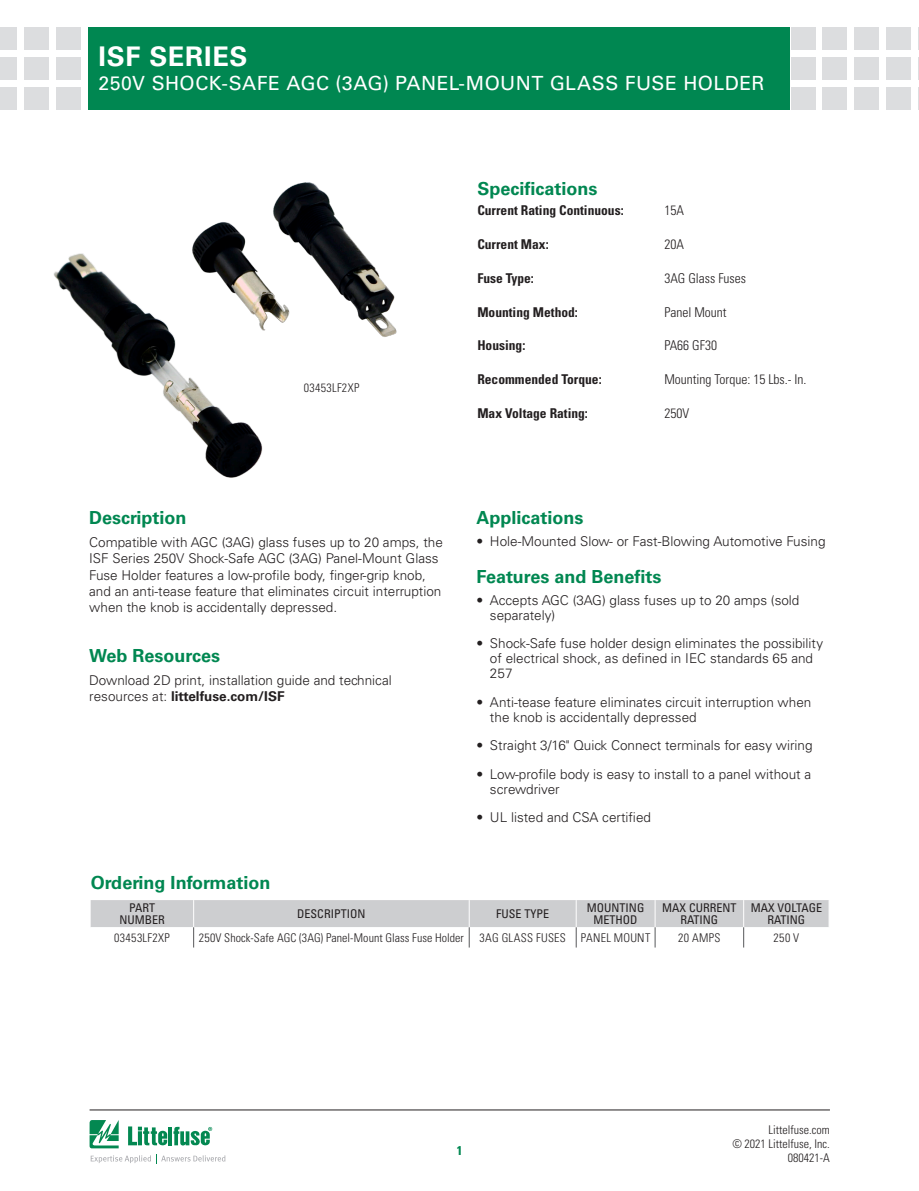
<style>
.page{position:relative;width:919px;height:1191px;background:#fff}
.page>*{position:absolute;margin:0;border:0;box-sizing:border-box;transform-origin:0 0}
.Head_Large{font:700 27px "Univers LT Std";letter-spacing:.025em;color:#fff}
.Head_Large-2{font:19.5px "Univers LT Std";letter-spacing:.02em;color:#fff}
.Green_Subheads{font:700 18px "Univers LT Std";color:#008751}
.Body_text{font:700 18px "Univers LT Std";color:#008751}
.Body_text-2{font:300 13.5px/15px "Univers LT Std";color:#231f20}
.段落样式1{font:700 condensed 13.5px "Univers LT Std";color:#231f20}
.段落样式1-2{font:300 condensed 13.5px "Univers LT Std";color:#231f20}
.t1{font:700 condensed 12.75px "Univers LT Std";color:#008751}
.Chart_Body{font:300 condensed 12px/14.2px "Univers LT Std";letter-spacing:.005em;color:#231f20;text-align:right}
.Chart_Body-2{font:condensed 12px/12px "Univers LT Std";color:#231f20;text-align:center}
.Footnotes__7_21_2010{font:300 condensed 12px "Univers LT Std";letter-spacing:.025em;color:#231f20}
.Chart_Body-3{font:300 condensed 12px "Univers LT Std";letter-spacing:.03em;color:#231f20}
.s1{font-weight:700}
</style>
<div class="page">
<div style="left:56px;top:27px;width:25px;height:23px;background:#dcdddf"></div>
<div style="left:56px;top:57px;width:25px;height:23px;background:#dcdddf"></div>
<div style="left:56px;top:87px;width:25px;height:22px;background:#dcdddf"></div>
<div style="left:24px;top:27px;width:25px;height:23px;background:#dcdddf"></div>
<div style="left:24px;top:57px;width:25px;height:23px;background:#dcdddf"></div>
<div style="left:24px;top:87px;width:25px;height:22px;background:#dcdddf"></div>
<div style="left:0;top:27px;width:17px;height:23px;background:#dcdddf"></div>
<div style="left:0;top:57px;width:17px;height:23px;background:#dcdddf"></div>
<div style="left:0;top:87px;width:17px;height:22px;background:#dcdddf"></div>
<div style="left:790px;top:27px;width:25px;height:23px;background:#dcdddf"></div>
<div style="left:790px;top:57px;width:25px;height:23px;background:#dcdddf"></div>
<div style="left:790px;top:87px;width:25px;height:22px;background:#dcdddf"></div>
<div style="left:854px;top:27px;width:25px;height:23px;background:#dcdddf"></div>
<div style="left:854px;top:57px;width:25px;height:23px;background:#dcdddf"></div>
<div style="left:854px;top:87px;width:25px;height:22px;background:#dcdddf"></div>
<div style="left:822px;top:27px;width:25px;height:23px;background:#dcdddf"></div>
<div style="left:822px;top:57px;width:25px;height:23px;background:#dcdddf"></div>
<div style="left:822px;top:87px;width:25px;height:22px;background:#dcdddf"></div>
<div style="left:886px;top:27px;width:24px;height:23px;background:#dcdddf"></div>
<div style="left:886px;top:57px;width:24px;height:23px;background:#dcdddf"></div>
<div style="left:886px;top:87px;width:24px;height:22px;background:#dcdddf"></div>
<svg style="left:918px;top:27px;width:1px;height:23px"></svg>
<svg style="left:918px;top:57px;width:1px;height:23px"></svg>
<svg style="left:918px;top:87px;width:1px;height:22px"></svg>
<div style="left:88px;top:27px;width:702px;height:82px;background:#008751"></div>
<hr style="left:90px;top:1109px;width:739px;height:1px;background:#231f20">
<svg style="left:90px;top:1120px;width:135px;height:43px"></svg>
<svg style="left:91px;top:900px;width:738px;height:47px"></svg>
<img style="left:53px;top:253px;width:210px;height:225px">
<img style="left:117px;top:182px;width:280px;height:242px">
<p class="Head_Large" style="left:98px;top:41px;width:150px">ISF SERIES</p>
<p class="Head_Large-2" style="left:98px;top:71px;width:667px">250V SHOCK-SAFE AGC (3AG) PANEL-MOUNT GLASS FUSE HOLDER</p>
<p class="Chart_Body-3" style="left:304px;top:381px;width:57px">03453LF2XP</p>
<p class="Green_Subheads" style="left:477px;top:178px;width:122px">Specifications</p>
<p class="段落样式1" style="left:477px;top:202px;width:148px">Current Rating Continuous:</p>
<p class="段落样式1-2" style="left:664px;top:202px;width:21px">15A</p>
<p class="段落样式1" style="left:477px;top:236px;width:73px">Current Max:</p>
<p class="段落样式1-2" style="left:664px;top:236px;width:21px">20A</p>
<p class="段落样式1" style="left:477px;top:270px;width:58px">Fuse Type:</p>
<p class="段落样式1-2" style="left:664px;top:270px;width:83px">3AG Glass Fuses</p>
<p class="段落样式1" style="left:477px;top:303px;width:102px">Mounting Method:</p>
<p class="段落样式1-2" style="left:664px;top:304px;width:64px">Panel Mount</p>
<p class="段落样式1" style="left:477px;top:337px;width:49px">Housing:</p>
<p class="段落样式1-2" style="left:664px;top:337px;width:54px">PA66 GF30</p>
<p class="段落样式1" style="left:477px;top:371px;width:126px">Recommended Torque:</p>
<p class="段落样式1-2" style="left:664px;top:371px;width:144px">Mounting Torque: 15 Lbs.- In.</p>
<p class="段落样式1" style="left:477px;top:405px;width:112px">Max Voltage Rating:</p>
<p class="段落样式1-2" style="left:664px;top:405px;width:26px">250V</p>
<p class="Green_Subheads" style="left:89px;top:507px;width:99px">Description</p>
<p class="Body_text-2" style="left:89px;top:534px;width:355px;line-height:16.2px">Compatible with AGC (3AG) glass fuses up to 20 amps, the ISF Series 250V Shock-Safe AGC (3AG) Panel-Mount Glass Fuse Holder features a low-profile body, finger-grip knob, and an anti-tease feature that eliminates circuit interruption when the knob is accidentally depressed.</p>
<p class="Green_Subheads" style="left:89px;top:644px;width:132px">Web Resources</p>
<p class="Body_text-2" style="left:89px;top:672px;width:304px;line-height:16.5px">Download 2D print, installation guide and technical resources at: <span class="s1">littelfuse.com/ISF</span></p>
<p class="Green_Subheads" style="left:476px;top:507px;width:109px">Applications</p>
<p class="Body_text-2" style="left:476px;top:534px;width:350px">• Hole-Mounted Slow- or Fast-Blowing Automotive Fusing</p>
<p class="Body_text" style="left:476px;top:566px;width:186px">Features and Benefits</p>
<p class="Body_text-2" style="left:490px;top:592px;width:311px;text-indent:-14px">• Accepts AGC (3AG) glass fuses up to 20 amps (sold separately)</p>
<p class="Body_text-2" style="left:490px;top:636px;width:334px;text-indent:-14px">• Shock-Safe fuse holder design eliminates the possibility of electrical shock, as defined in IEC standards 65 and<br>257</p>
<p class="Body_text-2" style="left:490px;top:694px;width:323px;text-indent:-14px">• Anti-tease feature eliminates circuit interruption when the knob is accidentally depressed</p>
<p class="Body_text-2" style="left:476px;top:738px;width:337px">• Straight 3/16" Quick Connect terminals for easy wiring</p>
<p class="Body_text-2" style="left:490px;top:766px;width:323px;text-indent:-14px">• Low-profile body is easy to install to a panel without a screwdriver</p>
<p class="Body_text-2" style="left:476px;top:810px;width:176px">• UL listed and CSA certified</p>
<p class="Green_Subheads" style="left:91px;top:872px;width:181px">Ordering Information</p>
<p class="Chart_Body-2" style="left:119px;top:901px;width:47px">PART<br>NUMBER</p>
<p class="Chart_Body-2" style="left:297px;top:907px;width:70px">DESCRIPTION</p>
<p class="Chart_Body-2" style="left:496px;top:907px;width:54px">FUSE TYPE</p>
<p class="Chart_Body-2" style="left:587px;top:901px;width:59px">MOUNTING<br>METHOD</p>
<p class="Chart_Body-2" style="left:662px;top:901px;width:76px">MAX CURRENT<br>RATING</p>
<p class="Chart_Body-2" style="left:750px;top:901px;width:73px">MAX VOLTAGE<br>RATING</p>
<p class="Chart_Body-3" style="left:114px;top:930px;width:57px">03453LF2XP</p>
<p class="Chart_Body" style="left:199px;top:930px;width:266px">250V Shock-Safe AGC (3AG) Panel-Mount Glass Fuse Holder</p>
<p class="Footnotes__7_21_2010" style="left:479px;top:930px;width:88px">3AG GLASS FUSES</p>
<p class="Footnotes__7_21_2010" style="left:581px;top:930px;width:71px">PANEL MOUNT</p>
<p class="Footnotes__7_21_2010" style="left:678px;top:930px;width:44px">20 AMPS</p>
<p class="Footnotes__7_21_2010" style="left:773px;top:930px;width:27px">250 V</p>
<p class="t1" style="left:456px;top:1142px;width:7px">1</p>
<p class="Chart_Body" style="left:732px;top:1122px;width:99px">Littelfuse.com<br>© 2021 Littelfuse, Inc.<br>080421-A</p>
</div>
